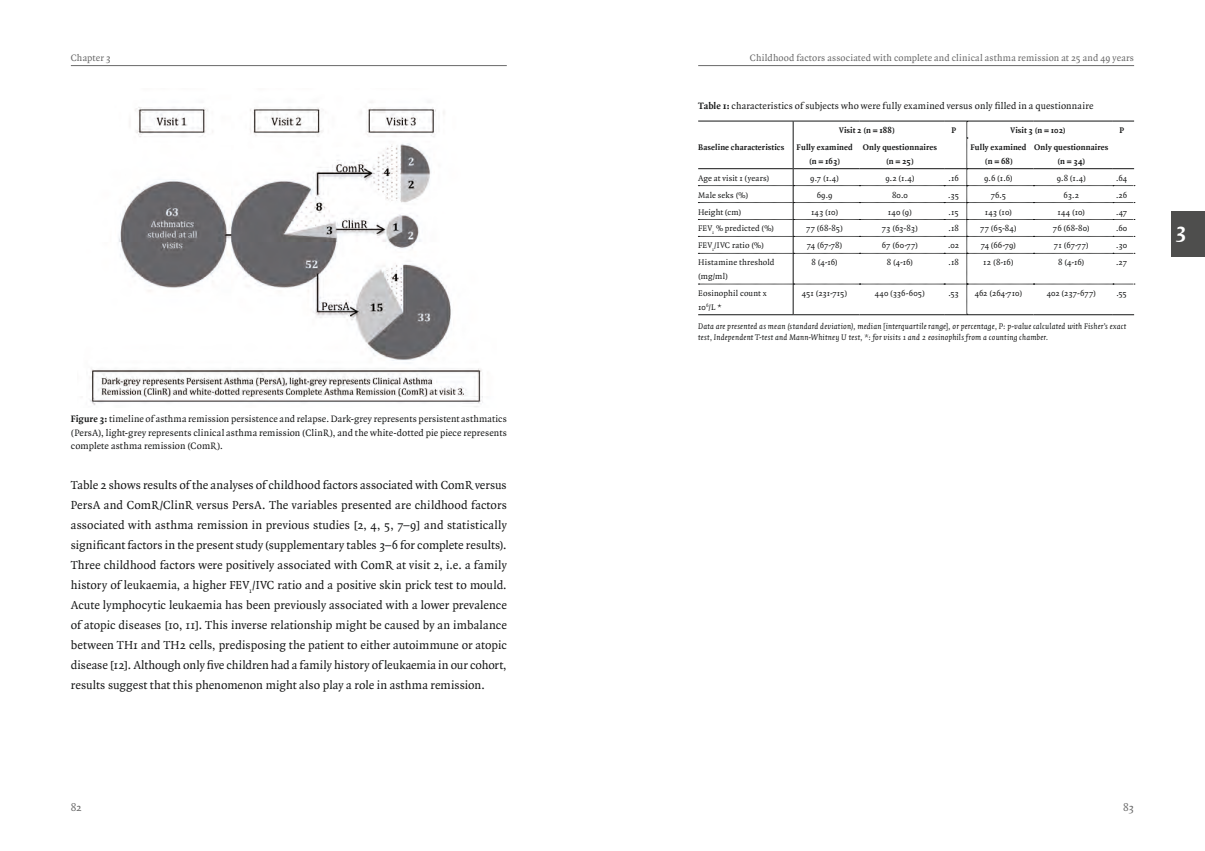
<style>
.page{position:relative;width:1205px;height:851px;background:#fff}
.page>*{position:absolute;margin:0;border:0;box-sizing:border-box;transform-origin:0 0}
.t1{font:700 22.5px "Quadraat";color:#fff}
.t2{font:12.5px/20px "Quadraat";letter-spacing:.005em;color:#151616;text-align:justify}
.t3{font:11.25px "Quadraat";color:#686868}
.t4{font:10px/13.8px "Quadraat";letter-spacing:.015em;color:#151616;text-align:justify}
.t5{font:10px "Quadraat";letter-spacing:.015em;color:#686868}
.t6{font:8.75px/13.8px "Quadraat";letter-spacing:.01em;color:#151616}
.t7{font:italic 8.75px/11.2px "Quadraat";letter-spacing:.025em;color:#151616}
.t8{font:700 8.75px/13.8px "Quadraat";letter-spacing:.015em;color:#151616;text-align:center}
.t9{font:8.75px "Quadraat";letter-spacing:-.01em;color:#151616}
.s1{font-weight:700}
</style>
<div class="page">
<hr style="left:71px;top:65px;width:436px;height:1px;background:#686868">
<hr style="left:698px;top:65px;width:436px;height:1px;background:#686868">
<img style="left:90px;top:102px;width:393px;height:305px">
<svg style="left:698px;top:121px;width:437px;height:194px"></svg>
<hr style="left:793px;top:253px;width:1px;height:31px;background:#151616">
<hr style="left:793px;top:284px;width:1px;height:30px;background:#151616">
<div style="left:1171px;top:211px;width:34px;height:45px;background:#4e4e4d"></div>
<p class="t5" style="left:71px;top:53px;width:42px">Chapter 3</p>
<p class="t5" style="left:750px;top:53px;width:386px">Childhood factors associated with complete and clinical asthma remission at 25 and 49 years</p>
<p class="t4" style="left:71px;top:412px;width:437px"><span class="s1">Figure 3:</span> timeline of asthma remission persistence and relapse. Dark-grey represents persistent asthmatics (PersA), light-grey represents clinical asthma remission (ClinR), and the white-dotted pie piece represents complete asthma remission (ComR).</p>
<p class="t2" style="left:71px;top:475px;width:437px">Table 2 shows results of the analyses of childhood factors associated with ComR versus PersA and ComR/ClinR versus PersA. The variables presented are childhood factors associated with asthma remission in previous studies [2, 4, 5, 7–9] and statistically significant factors in the present study (supplementary tables 3–6 for complete results).<br>Three childhood factors were positively associated with ComR at visit 2, i.e. a family history of leukaemia, a higher FEV<sub>1</sub>/IVC ratio and a positive skin prick test to mould.<br>Acute lymphocytic leukaemia has been previously associated with a lower prevalence of atopic diseases [10, 11]. This inverse relationship might be caused by an imbalance between TH1 and TH2 cells, predisposing the patient to either autoimmune or atopic disease [12]. Although only five children had a family history of leukaemia in our cohort, results suggest that this phenomenon might also play a role in asthma remission.</p>
<p class="t4" style="left:698px;top:99px;width:397px"><span class="s1">Table 1:</span> characteristics of subjects who were fully examined versus only filled in a questionnaire</p>
<p class="t8" style="left:839px;top:123px;width:57px">Visit 2 (n = 188)</p>
<p class="t8" style="left:951px;top:123px;width:6px">P</p>
<p class="t8" style="left:1010px;top:123px;width:57px">Visit 3 (n = 102)</p>
<p class="t8" style="left:1119px;top:123px;width:6px">P</p>
<p class="t8" style="left:698px;top:140px;width:88px">Baseline characteristics</p>
<p class="t8" style="left:796px;top:140px;width:58px">Fully examined (n = 163)</p>
<p class="t8" style="left:863px;top:140px;width:76px">Only questionnaires (n = 25)</p>
<p class="t8" style="left:970px;top:140px;width:58px">Fully examined (n = 68)</p>
<p class="t8" style="left:1034px;top:140px;width:76px">Only questionnaires (n = 34)</p>
<p class="t6" style="left:698px;top:171px;width:73px">Age at visit 1 (years)</p>
<p class="t6" style="left:810px;top:171px;width:30px">9.7 (1.4)</p>
<p class="t6" style="left:885px;top:171px;width:31px">9.2 (1.4)</p>
<p class="t6" style="left:948px;top:171px;width:12px">.16</p>
<p class="t6" style="left:984px;top:171px;width:30px">9.6 (1.6)</p>
<p class="t6" style="left:1057px;top:171px;width:31px">9.8 (1.4)</p>
<p class="t6" style="left:1116px;top:171px;width:13px">.64</p>
<p class="t6" style="left:698px;top:188px;width:52px">Male seks (%)</p>
<p class="t6" style="left:817px;top:188px;width:17px">69.9</p>
<p class="t6" style="left:892px;top:188px;width:17px">80.0</p>
<p class="t6" style="left:948px;top:188px;width:12px">.35</p>
<p class="t6" style="left:991px;top:188px;width:17px">76.5</p>
<p class="t6" style="left:1063px;top:188px;width:17px">63.2</p>
<p class="t6" style="left:1116px;top:188px;width:13px">.26</p>
<p class="t6" style="left:698px;top:205px;width:45px">Height (cm)</p>
<p class="t6" style="left:811px;top:205px;width:29px">143 (10)</p>
<p class="t6" style="left:888px;top:205px;width:26px">140 (9)</p>
<p class="t6" style="left:948px;top:205px;width:12px">.15</p>
<p class="t6" style="left:985px;top:205px;width:29px">143 (10)</p>
<p class="t6" style="left:1057px;top:205px;width:29px">144 (10)</p>
<p class="t6" style="left:1116px;top:205px;width:13px">.47</p>
<p class="t6" style="left:698px;top:222px;width:77px">FEV<sub>1</sub> % predicted (%)</p>
<p class="t6" style="left:806px;top:222px;width:38px">77 (68-85)</p>
<p class="t6" style="left:882px;top:222px;width:38px">73 (63-83)</p>
<p class="t6" style="left:948px;top:222px;width:12px">.18</p>
<p class="t6" style="left:980px;top:222px;width:38px">77 (65-84)</p>
<p class="t6" style="left:1053px;top:222px;width:38px">76 (68-80)</p>
<p class="t6" style="left:1116px;top:222px;width:13px">.60</p>
<p class="t6" style="left:698px;top:239px;width:67px">FEV<sub>1</sub>/IVC ratio (%)</p>
<p class="t6" style="left:807px;top:239px;width:37px">74 (67-78)</p>
<p class="t6" style="left:882px;top:239px;width:38px">67 (60-77)</p>
<p class="t6" style="left:948px;top:239px;width:13px">.02</p>
<p class="t6" style="left:980px;top:239px;width:37px">74 (66-79)</p>
<p class="t6" style="left:1054px;top:239px;width:36px">71 (67-77)</p>
<p class="t6" style="left:1116px;top:239px;width:13px">.30</p>
<p class="t6" style="left:698px;top:256px;width:78px">Histamine threshold (mg/ml)</p>
<p class="t6" style="left:811px;top:256px;width:28px">8 (4-16)</p>
<p class="t6" style="left:887px;top:256px;width:28px">8 (4-16)</p>
<p class="t6" style="left:948px;top:256px;width:12px">.18</p>
<p class="t6" style="left:983px;top:256px;width:32px">12 (8-16)</p>
<p class="t6" style="left:1058px;top:256px;width:28px">8 (4-16)</p>
<p class="t6" style="left:1116px;top:256px;width:13px">.27</p>
<p class="t6" style="left:698px;top:286px;width:70px">Eosinophil count x<br>10<sup>6</sup>/L *</p>
<p class="t9" style="left:802px;top:288px;width:47px">451 (231-715)</p>
<p class="t6" style="left:875px;top:286px;width:52px">440 (336-605)</p>
<p class="t6" style="left:948px;top:286px;width:12px">.53</p>
<p class="t6" style="left:974px;top:286px;width:49px">462 (264-710)</p>
<p class="t6" style="left:1046px;top:286px;width:51px">402 (237-677)</p>
<p class="t6" style="left:1116px;top:286px;width:12px">.55</p>
<p class="t7" style="left:698px;top:320px;width:429px">Data are presented as mean (standard deviation), median [interquartile range], or percentage, P: p-value calculated with Fisher’s exact test, Independent T-test and Mann-Whitney U test, *: for visits 1 and 2 eosinophils from a counting chamber.</p>
<h1 class="t1" style="left:1175px;top:218px;width:13px">3</h1>
<p class="t3" style="left:71px;top:801px;width:13px">82</p>
<p class="t3" style="left:1123px;top:801px;width:12px">83</p>
</div>
